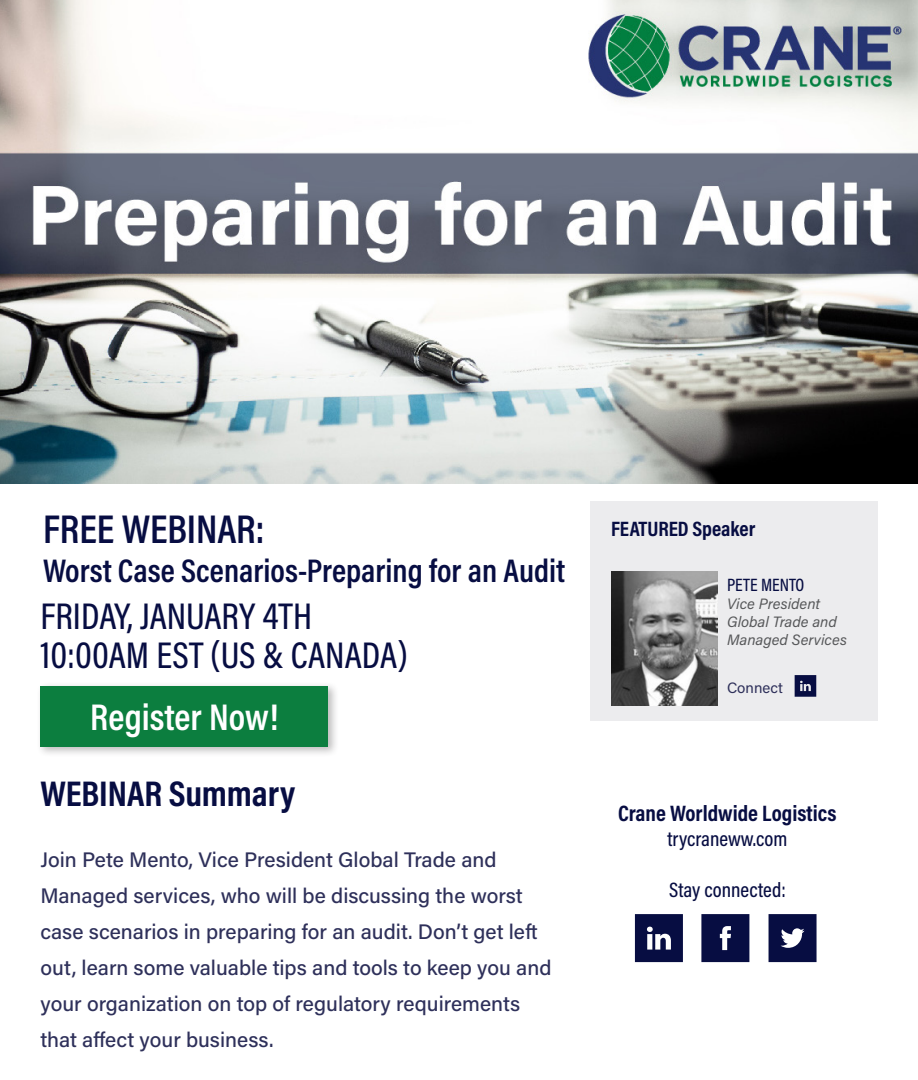
<style>
.page{position:relative;width:918px;height:1080px;background:#fff}
.page>*{position:absolute;margin:0;border:0;box-sizing:border-box;transform-origin:0 0}
.t1{font:600 40.5px "Acumin Pro Cond";letter-spacing:-.005em;color:#070d42}
.t2{font:500 37.5px "Acumin Pro Cond";color:#070d42}
.t3{font:600 37.5px "Acumin Pro Cond";color:#fff}
.t4{font:700 36px "Acumin Pro Cond";letter-spacing:-.005em;color:#070d42}
.t5{font:600 33px "Acumin Pro Cond";color:#070d42}
.t6{font:700 22.5px "Acumin Pro Cond";color:#070d42}
.t7{font:500 21px/36px "Acumin Pro";color:#2e305a}
.t8{font:500 21px "Acumin Pro Cond";color:#070d42}
.t9{font:700 21px "Acumin Pro Cond";color:#070d42}
.t10{font:500 18px "Acumin Pro Cond";color:#070d42}
.t11{font:italic 15px/18px "Acumin Pro";color:#57585a}
.t12{font:15px "Acumin Pro";color:#2e305a}
</style>
<div class="page">
<div style="left:590px;top:501px;width:288px;height:219px;background:#ececee"></div>
<img style="left:611px;top:572px;width:106px;height:134px">
<svg style="left:795px;top:675px;width:21px;height:22px"></svg>
<svg style="left:635px;top:914px;width:48px;height:48px"></svg>
<svg style="left:701px;top:914px;width:48px;height:48px"></svg>
<svg style="left:769px;top:914px;width:48px;height:48px"></svg>
<img style="left:0;top:0;width:918px;height:483px">
<div style="left:36px;top:681px;width:303px;height:77px;background:#231f20;opacity:.3"></div>
<div style="left:40px;top:686px;width:288px;height:61px;background:#0c7e3f"></div>
<p class="t1" style="left:43px;top:502px;width:223px">FREE WEBINAR:</p>
<p class="t5" style="left:43px;top:549px;width:524px">Worst Case Scenarios-Preparing for an Audit</p>
<p class="t2" style="left:40px;top:592px;width:273px">FRIDAY, JANUARY 4TH</p>
<p class="t2" style="left:40px;top:631px;width:369px">10:00AM EST (US &amp; CANADA)</p>
<p class="t3" style="left:90px;top:693px;width:190px">Register Now!</p>
<p class="t4" style="left:40px;top:769px;width:256px">WEBINAR Summary</p>
<p class="t7" style="left:40px;top:841px;width:513px">Join Pete Mento, Vice President Global Trade and Managed services, who will be discussing the worst case scenarios in preparing for an audit. Don’t get left out, learn some valuable tips and tools to keep you and your organization on top of regulatory requirements that affect your business.</p>
<p class="t9" style="left:611px;top:515px;width:146px">FEATURED Speaker</p>
<p class="t10" style="left:727px;top:573px;width:79px">PETE MENTO</p>
<p class="t11" style="left:727px;top:594px;width:95px">Vice President</p>
<p class="t11" style="left:727px;top:612px;width:121px">Global Trade and<br>Managed Services</p>
<p class="t12" style="left:727px;top:677px;width:57px">Connect</p>
<p class="t6" style="left:618px;top:799px;width:220px">Crane Worldwide Logistics</p>
<p class="t8" style="left:667px;top:825px;width:122px">trycraneww.com</p>
<p class="t8" style="left:669px;top:876px;width:118px">Stay connected:</p>
</div>
